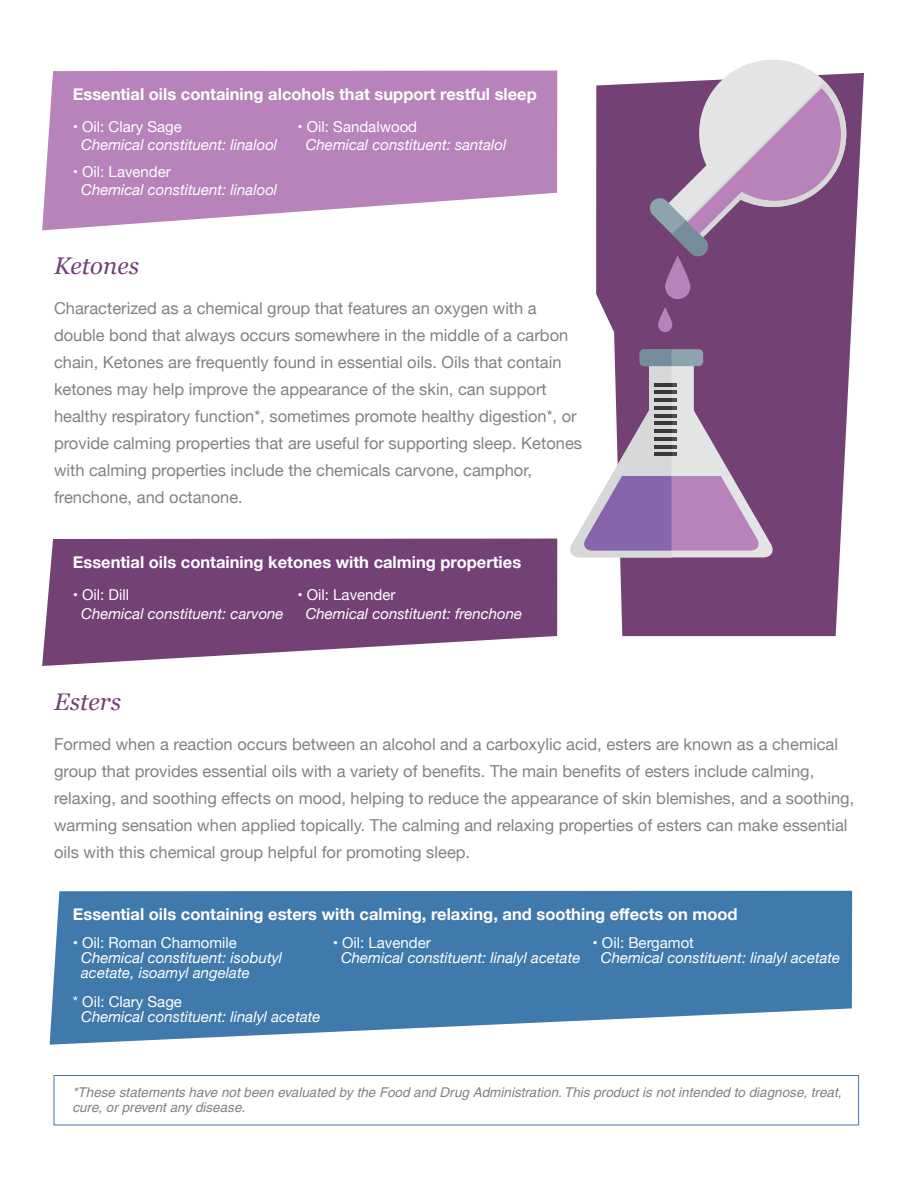
<style>
.page{position:relative;width:918px;height:1188px;background:#fff}
.page>*{position:absolute;margin:0;border:0;box-sizing:border-box;transform-origin:0 0}
.t1{font:italic 24px "Georgia";color:#744175}
.t2{font:16.5px/27px "Helvetica Neue";color:#808285}
.t3{font:700 16.5px "Helvetica Neue";color:#fff}
.t4{font:italic 15px/15px "Helvetica Neue";color:#fff}
.t5{font:15px "Helvetica Neue";color:#fff}
.t6{font:italic 13.5px/15px "Helvetica";color:#808285}
</style>
<div class="page">
<svg style="left:596px;top:73px;width:268px;height:563px;background:#885c89"></svg>
<svg style="left:570px;top:349px;width:205px;height:208px"></svg>
<hr style="left:654px;top:383px;width:17px;height:3px;background:#373837">
<hr style="left:654px;top:391px;width:17px;height:3px;background:#373837">
<hr style="left:654px;top:398px;width:17px;height:4px;background:#373837">
<hr style="left:654px;top:406px;width:17px;height:4px;background:#373837">
<hr style="left:654px;top:414px;width:17px;height:3px;background:#373837">
<hr style="left:654px;top:422px;width:17px;height:3px;background:#373837">
<hr style="left:654px;top:429px;width:17px;height:4px;background:#373837">
<hr style="left:654px;top:437px;width:17px;height:4px;background:#373837">
<hr style="left:654px;top:445px;width:17px;height:3px;background:#373837">
<hr style="left:654px;top:453px;width:17px;height:3px;background:#373837">
<svg style="left:665px;top:256px;width:25px;height:43px"></svg>
<svg style="left:658px;top:307px;width:14px;height:25px"></svg>
<svg style="left:649px;top:60px;width:205px;height:197px;background:#aa8bac"></svg>
<svg style="left:42px;top:71px;width:515px;height:159px;background:#c093c2"></svg>
<svg style="left:42px;top:539px;width:515px;height:127px;background:#855986"></svg>
<svg style="left:50px;top:891px;width:802px;height:154px;background:#5789b5"></svg>
<div style="left:54px;top:1075px;width:805px;height:50px;border:1px solid #4079ab"></div>
<p class="t3" style="left:73px;top:81px;width:465px">Essential oils containing alcohols that support restful sleep</p>
<p class="t5" style="left:73px;top:115px;width:111px">• Oil: Clary Sage</p>
<p class="t4" style="left:81px;top:138px;width:198px">Chemical constituent: linalool</p>
<p class="t5" style="left:73px;top:160px;width:100px">• Oil: Lavender</p>
<p class="t4" style="left:81px;top:183px;width:198px">Chemical constituent: linalool</p>
<p class="t5" style="left:297px;top:115px;width:121px">• Oil: Sandalwood</p>
<p class="t4" style="left:306px;top:138px;width:202px">Chemical constituent: santalol</p>
<h1 class="t1" style="left:54px;top:248px;width:87px">Ketones</h1>
<p class="t2" style="left:54px;top:296px;width:530px">Characterized as a chemical group that features an oxygen with a double bond that always occurs somewhere in the middle of a carbon chain, Ketones are frequently found in essential oils. Oils that contain ketones may help improve the appearance of the skin, can support healthy respiratory function*, sometimes promote healthy digestion*, or provide calming properties that are useful for supporting sleep. Ketones with calming properties include the chemicals carvone, camphor, frenchone, and octanone.</p>
<p class="t3" style="left:73px;top:549px;width:450px">Essential oils containing ketones with calming properties</p>
<p class="t5" style="left:73px;top:584px;width:58px">• Oil: Dill</p>
<p class="t4" style="left:81px;top:607px;width:204px">Chemical constituent: carvone</p>
<p class="t5" style="left:297px;top:584px;width:100px">• Oil: Lavender</p>
<p class="t4" style="left:306px;top:607px;width:218px">Chemical constituent: frenchone</p>
<h1 class="t1" style="left:54px;top:684px;width:69px">Esters</h1>
<p class="t2" style="left:54px;top:732px;width:802px">Formed when a reaction occurs between an alcohol and a carboxylic acid, esters are known as a chemical group that provides essential oils with a variety of benefits. The main benefits of esters include calming, relaxing, and soothing effects on mood, helping to reduce the appearance of skin blemishes, and a soothing, warming sensation when applied topically. The calming and relaxing properties of esters can make essential oils with this chemical group helpful for promoting sleep.</p>
<p class="t3" style="left:73px;top:902px;width:666px">Essential oils containing esters with calming, relaxing, and soothing effects on mood</p>
<p class="t5" style="left:73px;top:932px;width:166px">• Oil: Roman Chamomile</p>
<p class="t4" style="left:81px;top:951px;width:203px">Chemical constituent: isobutyl acetate, isoamyl angelate</p>
<p class="t5" style="left:73px;top:991px;width:111px">* Oil: Clary Sage</p>
<p class="t4" style="left:81px;top:1010px;width:241px">Chemical constituent: linalyl acetate</p>
<p class="t5" style="left:333px;top:932px;width:100px">• Oil: Lavender</p>
<p class="t4" style="left:341px;top:951px;width:241px">Chemical constituent: linalyl acetate</p>
<p class="t5" style="left:593px;top:932px;width:103px">• Oil: Bergamot</p>
<p class="t4" style="left:601px;top:951px;width:241px">Chemical constituent: linalyl acetate</p>
<p class="t6" style="left:72px;top:1085px;width:771px">*These statements have not been evaluated by the Food and Drug Administration. This product is not intended to diagnose, treat, cure, or prevent any disease.</p>
</div>
